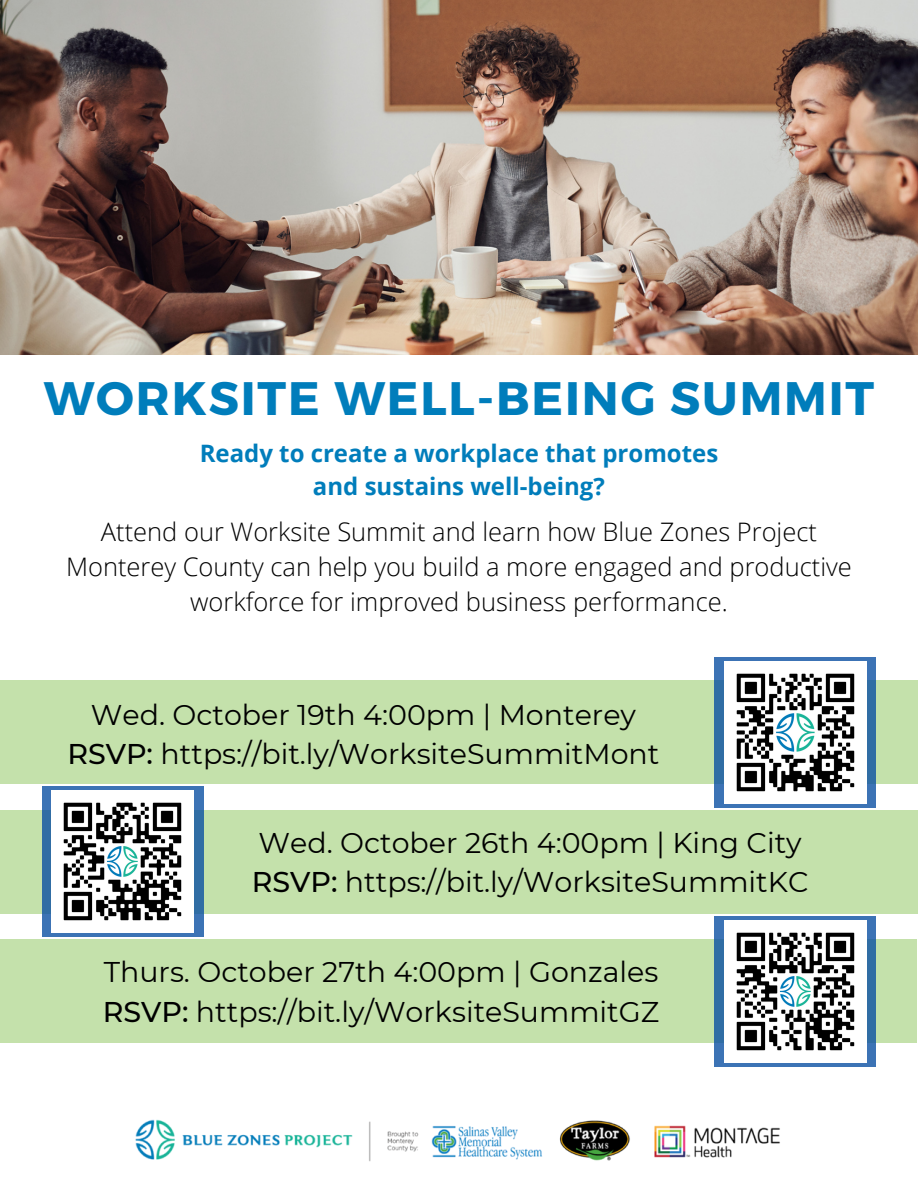
<style>
.page{position:relative;width:918px;height:1188px;background:#fff}
.page>*{position:absolute;margin:0;border:0;box-sizing:border-box;transform-origin:0 0}
.t1{font:700 46.95px "Montserrat";letter-spacing:.04em;color:#007dbb}
.t2{font:28.5px/39.3px "Montserrat";color:#000}
.t3{font:300 25.5px/34.8px "Open Sans";color:#000;text-align:center}
.t4{font:700 24px/32.7px "Open Sans";color:#007dbb;text-align:center}
.s1{font-weight:500}
</style>
<div class="page">
<img style="left:0;top:0;width:918px;height:354px">
<img style="left:135px;top:1119px;width:645px;height:43px">
<div style="left:0;top:680px;width:918px;height:104px;background:#c4e1ab"></div>
<svg style="left:714px;top:657px;width:162px;height:151px;background:#4379b2"></svg>
<div style="left:0;top:810px;width:918px;height:103px;background:#c4e1ab"></div>
<div style="left:0;top:939px;width:917px;height:104px;background:#c4e1ab"></div>
<div style="left:42px;top:787px;width:162px;height:150px;background:linear-gradient(to bottom,#346fa9,#346fa9)"></div>
<svg style="left:714px;top:916px;width:162px;height:151px;background:#4379b2"></svg>
<img style="left:724px;top:661px;width:142px;height:142px">
<img style="left:52px;top:791px;width:141px;height:142px">
<img style="left:724px;top:920px;width:142px;height:142px">
<h1 class="t1" style="left:44px;top:368px;width:832px">WORKSITE WELL-BEING SUMMIT</h1>
<p class="t4" style="left:200px;top:436px;width:520px">Ready to create a workplace that promotes and sustains well-being?</p>
<p class="t3" style="left:66px;top:514px;width:787px">Attend our Worksite Summit and learn how Blue Zones Project<br>Monterey County can help you build a more engaged and productive workforce for improved business performance.</p>
<p class="t2" style="left:67px;top:695px;width:594px;text-align:center">Wed. October 19th 4:00pm | Monterey<br><span class="s1">RSVP:</span> https://bit.ly/WorksiteSummitMont</p>
<p class="t2" style="left:252px;top:823px;width:558px">Wed. October 26th 4:00pm | King City<br><span class="s1">RSVP:</span> https://bit.ly/WorksiteSummitKC</p>
<p class="t2" style="left:103px;top:953px;width:558px">Thurs. October 27th 4:00pm | Gonzales<br><span class="s1">RSVP:</span> https://bit.ly/WorksiteSummitGZ</p>
</div>
